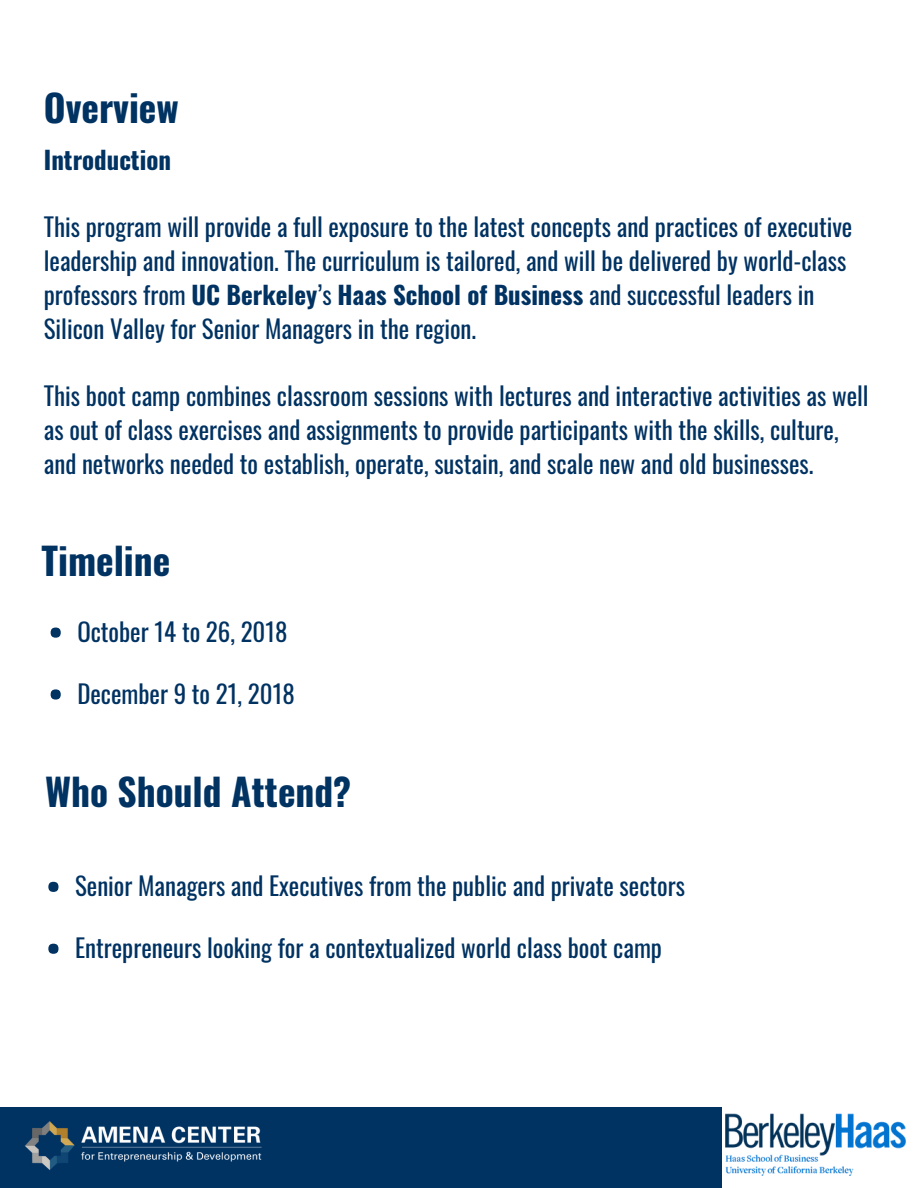
<style>
.page{position:relative;width:918px;height:1188px;background:#fff}
.page>*{position:absolute;margin:0;border:0;box-sizing:border-box;transform-origin:0 0}
.t1{font:700 37.35px "Oswald";color:#003262}
.t2{font:24.9px/33.8px "Oswald";color:#003262}
.t3{font:700 24.9px "Oswald";color:#003262}
.s1{font-weight:700}
</style>
<div class="page">
<div style="left:0;top:1107px;width:721px;height:81px;background:#003262"></div>
<img style="left:25px;top:1121px;width:237px;height:49px">
<img style="left:726px;top:1114px;width:180px;height:62px">
<div style="left:51px;top:628px;width:10px;height:10px;background:#003262;border-radius:50%"></div>
<div style="left:51px;top:689px;width:10px;height:11px;background:#003262;border-radius:50%"></div>
<div style="left:48px;top:882px;width:10px;height:10px;background:#003262;border-radius:50%"></div>
<div style="left:48px;top:944px;width:10px;height:10px;background:#003262;border-radius:50%"></div>
<h1 class="t1" style="left:44px;top:78px;width:136px">Overview</h1>
<p class="t3" style="left:44px;top:140px;width:129px">Introduction</p>
<p class="t2" style="left:44px;top:209px;width:810px">This program will provide a full exposure to the latest concepts and practices of executive leadership and innovation. The curriculum is tailored, and will be delivered by world-class professors from <span class="s1">UC Berkeley</span>’s <span class="s1">Haas School of Business</span> and successful leaders in Silicon Valley for Senior Managers in the region.</p>
<p class="t2" style="left:44px;top:378px;width:826px">This boot camp combines classroom sessions with lectures and interactive activities as well as out of class exercises and assignments to provide participants with the skills, culture, and networks needed to establish, operate, sustain, and scale new and old businesses.</p>
<h1 class="t1" style="left:42px;top:531px;width:130px">Timeline</h1>
<p class="t2" style="left:77px;top:614px;width:212px">October 14 to 26, 2018</p>
<p class="t2" style="left:77px;top:676px;width:219px">December 9 to 21, 2018</p>
<h1 class="t1" style="left:45px;top:762px;width:308px">Who Should Attend?</h1>
<p class="t2" style="left:75px;top:868px;width:612px">Senior Managers and Executives from the public and private sectors</p>
<p class="t2" style="left:75px;top:930px;width:588px">Entrepreneurs looking for a contextualized world class boot camp</p>
</div>
